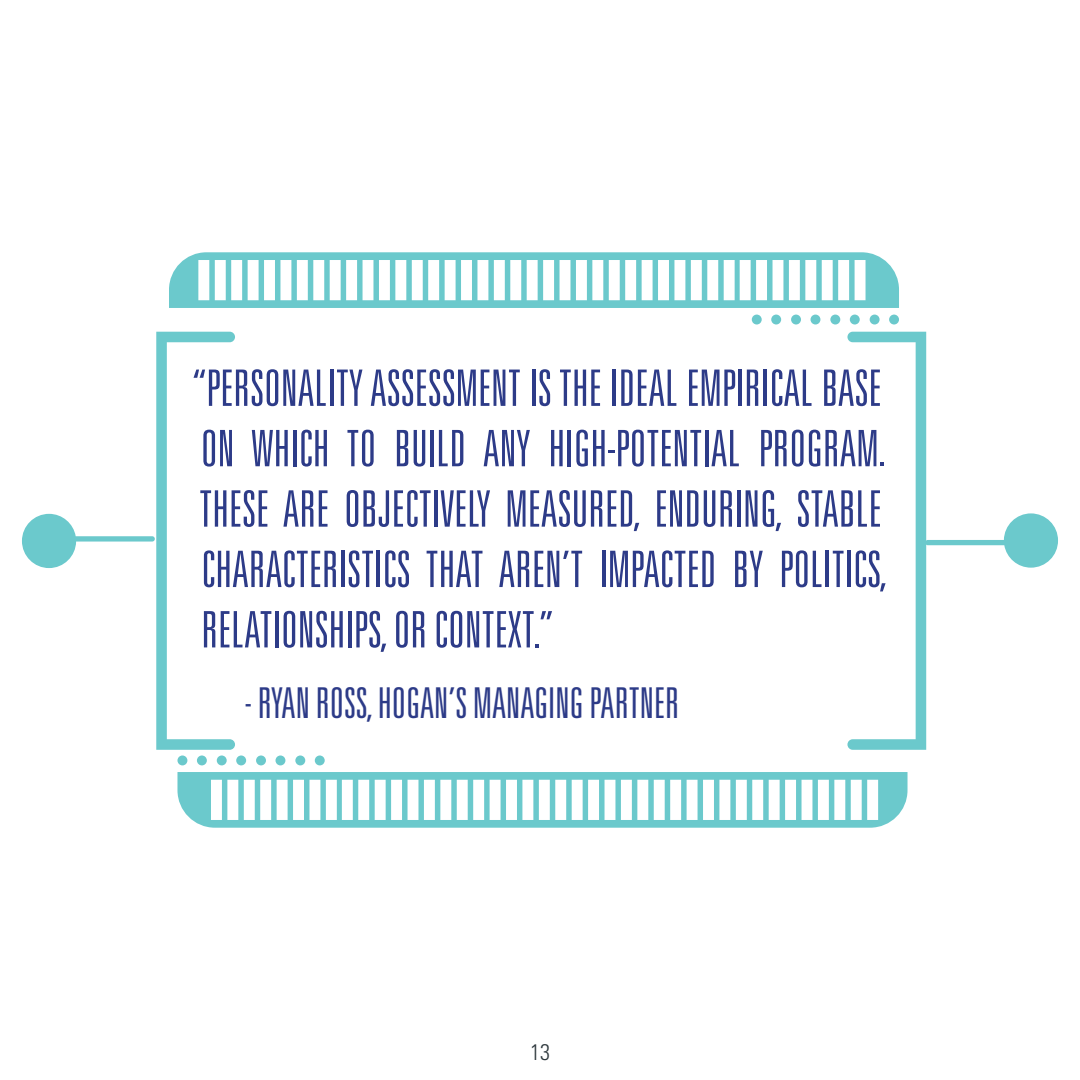
<style>
.page{position:relative;width:1080px;height:1080px;background:#fff}
.page>*{position:absolute;margin:0;border:0;box-sizing:border-box;transform-origin:0 0}
.t1{font:300 ultra-condensed 50.38px/60.4px "Univers";color:#2d3b88;text-align:justify}
.t2{font:300 ultra-condensed 42.5px "Univers";color:#2d3b88}
.t3{font:300 condensed 22.5px "Univers";color:#2c363b}
</style>
<div class="page">
<svg style="left:847px;top:332px;width:211px;height:418px"></svg>
<svg style="left:22px;top:332px;width:213px;height:418px"></svg>
<svg style="left:169px;top:252px;width:730px;height:56px"></svg>
<div style="left:889px;top:315px;width:10px;height:10px;background:#6bc9cc;border-radius:50%"></div>
<div style="left:870px;top:315px;width:10px;height:10px;background:#6bc9cc;border-radius:50%"></div>
<div style="left:850px;top:315px;width:10px;height:10px;background:#6bc9cc;border-radius:50%"></div>
<div style="left:830px;top:315px;width:10px;height:10px;background:#6bc9cc;border-radius:50%"></div>
<div style="left:811px;top:315px;width:9px;height:10px;background:#6bc9cc;border-radius:50%"></div>
<div style="left:791px;top:315px;width:10px;height:10px;background:#6bc9cc;border-radius:50%"></div>
<div style="left:771px;top:315px;width:10px;height:10px;background:#6bc9cc;border-radius:50%"></div>
<div style="left:752px;top:315px;width:10px;height:10px;background:#6bc9cc;border-radius:50%"></div>
<svg style="left:177px;top:772px;width:731px;height:56px"></svg>
<div style="left:177px;top:755px;width:10px;height:10px;background:#6bc9cc;border-radius:50%"></div>
<div style="left:197px;top:755px;width:10px;height:10px;background:#6bc9cc;border-radius:50%"></div>
<div style="left:217px;top:755px;width:10px;height:10px;background:#6bc9cc;border-radius:50%"></div>
<div style="left:236px;top:755px;width:10px;height:10px;background:#6bc9cc;border-radius:50%"></div>
<div style="left:256px;top:755px;width:10px;height:10px;background:#6bc9cc;border-radius:50%"></div>
<div style="left:276px;top:755px;width:9px;height:10px;background:#6bc9cc;border-radius:50%"></div>
<div style="left:295px;top:755px;width:10px;height:10px;background:#6bc9cc;border-radius:50%"></div>
<div style="left:315px;top:755px;width:10px;height:10px;background:#6bc9cc;border-radius:50%"></div>
<p class="t1" style="left:192px;top:357px;width:696px">“PERSONALITY ASSESSMENT IS THE IDEAL EMPIRICAL BASE ON WHICH TO BUILD ANY HIGH-POTENTIAL PROGRAM.<br>THESE ARE OBJECTIVELY MEASURED, ENDURING, STABLE CHARACTERISTICS THAT AREN’T IMPACTED BY POLITICS, RELATIONSHIPS, OR CONTEXT.”</p>
<p class="t2" style="left:245px;top:681px;width:436px">- RYAN ROSS, HOGAN’S MANAGING PARTNER</p>
<p class="t3" style="left:530px;top:1038px;width:21px">13</p>
</div>
